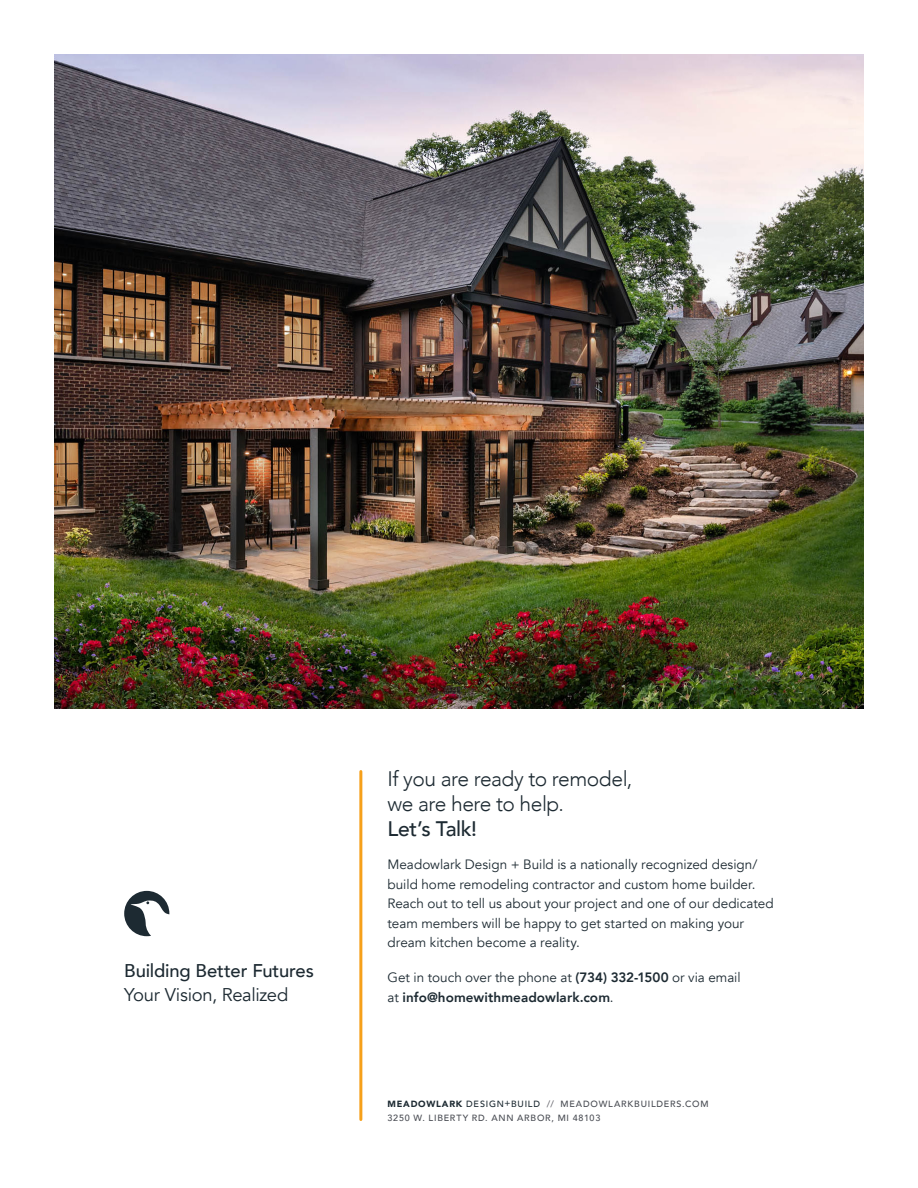
<style>
.page{position:relative;width:918px;height:1188px;background:#fff}
.page>*{position:absolute;margin:0;border:0;box-sizing:border-box;transform-origin:0 0}
.t1{font:300 21px/25.2px "Avenir";letter-spacing:-.025em;color:#1d2a32}
.t2{font:500 18.45px "Avenir";letter-spacing:-.01em;color:#1d2a32}
.t3{font:18.45px "Avenir";letter-spacing:-.015em;color:#1d2a32}
.body{font:13.5px/19.5px "Avenir";color:#1d2a32}
.body-2{font:800 13.5px/19.5px "Avenir";letter-spacing:.005em;color:#1d2a32}
.t4{font:500 9px "Avenir";letter-spacing:.085em;color:#494c53}
.s1{font-weight:500}
.s2{font-weight:400}
.s3{font-weight:900;color:#1d2a32}
.s4{color:#1d2a32}
.s5{color:#64646b}
</style>
<div class="page">
<svg style="left:124px;top:891px;width:45px;height:45px"></svg>
<hr style="left:359px;top:772px;width:3px;height:348px;background:#f6a01a">
<img style="left:54px;top:54px;width:810px;height:654px">
<p class="t2" style="left:124px;top:955px;width:191px">Building Better Futures</p>
<p class="t3" style="left:124px;top:984px;width:166px">Your Vision, Realized</p>
<p class="t1" style="left:388px;top:766px;width:246px">If you are ready to remodel, we are here to help.<br><span class="s1">Let’s Talk!</span></p>
<p class="body" style="left:388px;top:855px;width:388px">Meadowlark Design + Build is a nationally recognized design/ build home remodeling contractor and custom home builder.<br>Reach out to tell us about your project and one of our dedicated team members will be happy to get started on making your dream kitchen become a reality.</p>
<p class="body-2" style="left:388px;top:968px;width:355px"><span class="s2">Get in touch over the phone at</span> (734) 332-1500 <span class="s2">or via email at</span> info@homewithmeadowlark.com<span class="s2">.</span></p>
<p class="t4" style="left:388px;top:1096px;width:323px"><span class="s3">MEADOWLARK</span> <span class="s4">DESIGN+BUILD</span> <span class="s5">//</span> MEADOWLARKBUILDERS.COM</p>
<p class="t4" style="left:388px;top:1110px;width:214px">3250 W. LIBERTY RD. ANN ARBOR, MI 48103</p>
</div>
